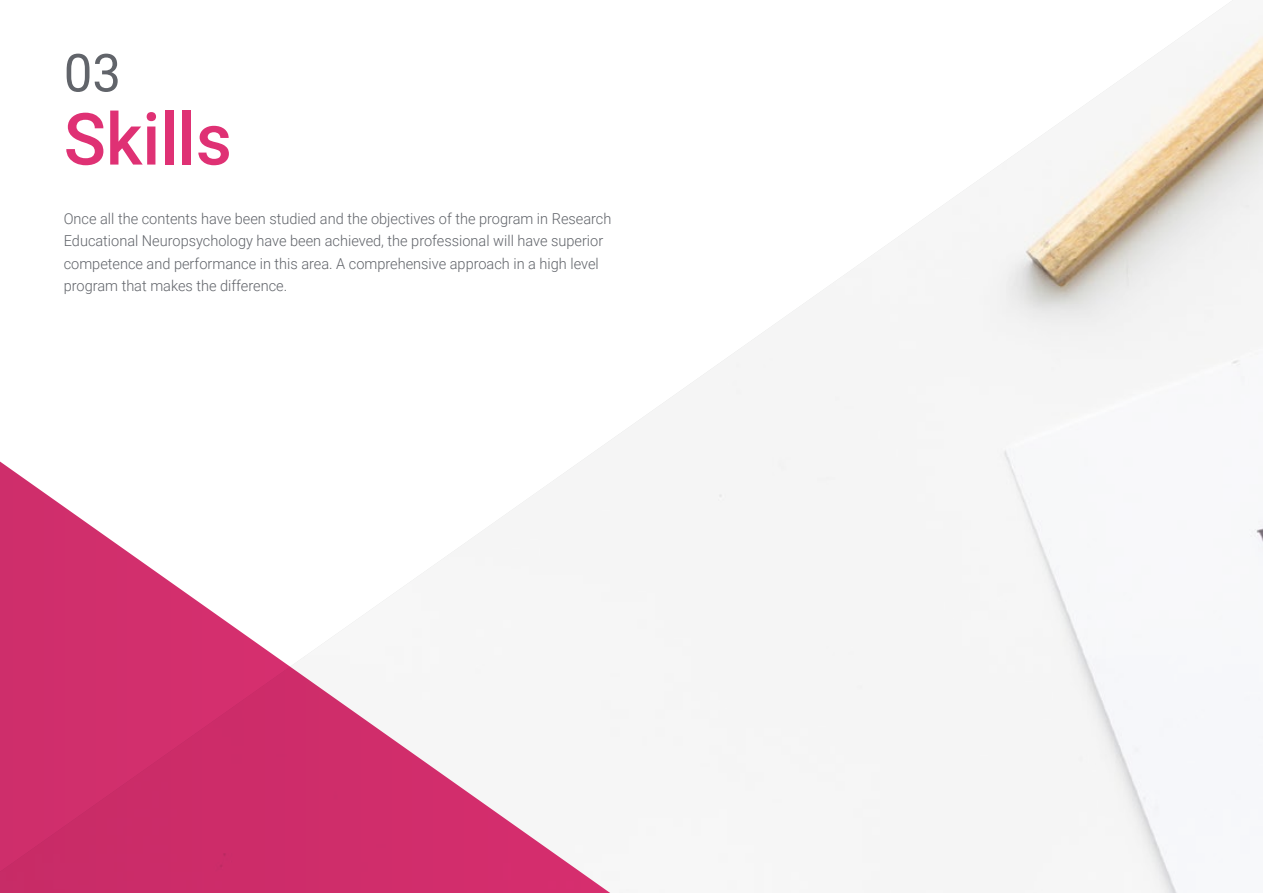
<style>
.page{position:relative;width:1263px;height:893px;background:#fff}
.page>*{position:absolute;margin:0;border:0;box-sizing:border-box;transform-origin:0 0}
.t1{font:500 72px "Roboto";color:#df3174}
.t2{font:52.5px "Roboto";color:#61646a}
.t3{font:300 15px/22.5px "Roboto";color:#61646a}
</style>
<div class="page">
<img style="left:603px;top:0;width:660px;height:893px">
<svg style="left:0;top:446px;width:640px;height:447px"></svg>
<h2 class="t2" style="left:64px;top:36px;width:59px">03</h2>
<h1 class="t1" style="left:64px;top:89px;width:170px">Skills</h1>
<p class="t3" style="left:64px;top:207px;width:549px">Once all the contents have been studied and the objectives of the program in Research Educational Neuropsychology have been achieved, the professional will have superior competence and performance in this area. A comprehensive approach in a high level program that makes the difference.</p>
</div>
